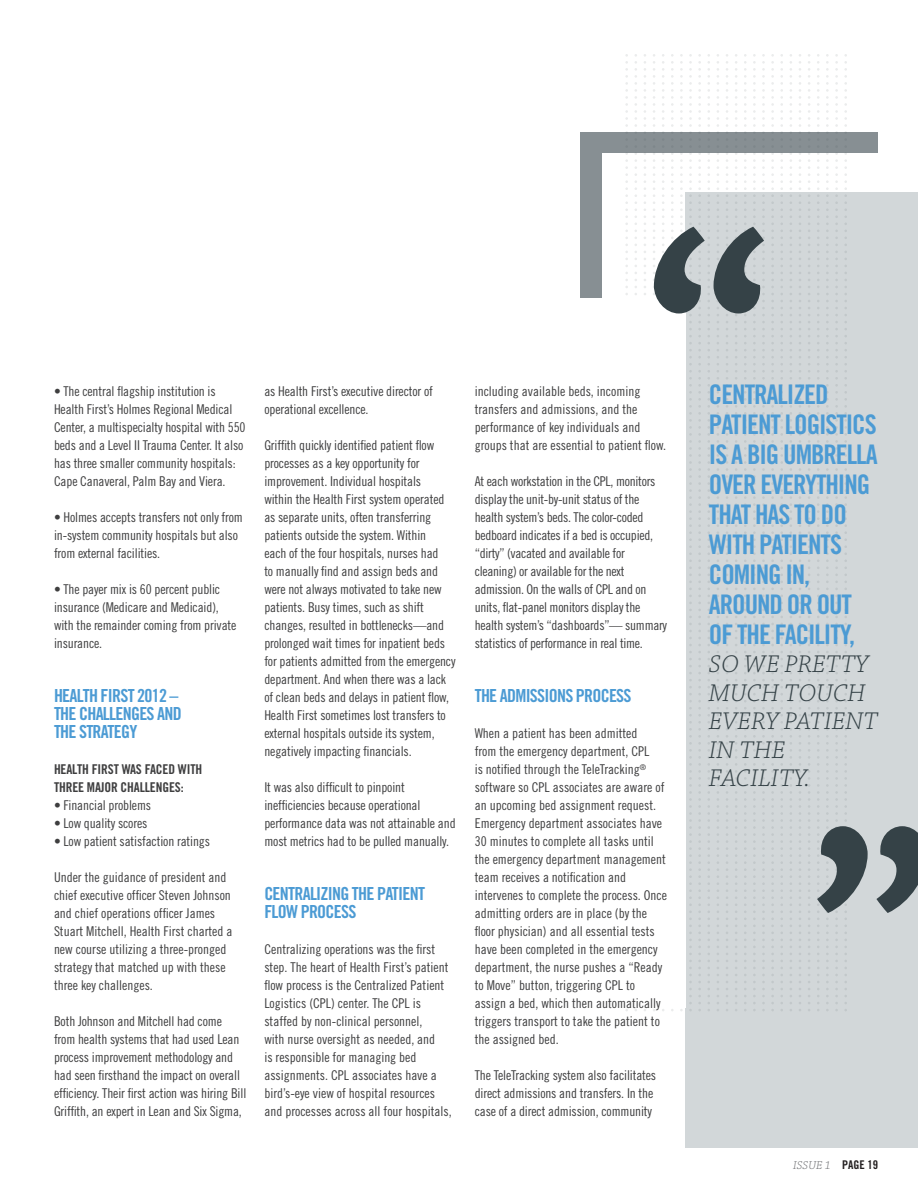
<style>
.page{position:relative;width:918px;height:1188px;background:#fff}
.page>*{position:absolute;margin:0;border:0;box-sizing:border-box;transform-origin:0 0}
.t1{font:27px/30px "Trade Gothic LT Std Bd Cn 20";letter-spacing:-.04em;color:#4c9bd4}
.t2{font:italic 300 25.5px/28.5px "Chaparral Pro";letter-spacing:.005em;color:#354247}
.t3{font:18px/18px "Trade Gothic LT Std Bd Cn 20";letter-spacing:-.04em;color:#4c9bd4}
.t4{font:13.5px/18px "Trade Gothic LT Std Cn 18";letter-spacing:-.01em;color:#3e3e3f}
.t5{font:13.5px/18px "Trade Gothic LT Std Bd Cn 20";letter-spacing:-.01em;color:#3e3e3f}
.t6{font:italic 300 12px "Chaparral Pro";letter-spacing:.005em;color:#6c6d70}
.s1{font-family:"Trade Gothic LT Std Bd Cn 20";font-weight:400;font-style:normal;color:#231f20}
</style>
<div class="page">
<div style="left:580px;top:132px;width:298px;height:169px;background:#878f93"></div>
<div style="left:602px;top:153px;width:297px;height:409px;background:#fff"></div>
<div style="left:685px;top:192px;width:233px;height:956px;background:#d2d7d9"></div>
<svg style="left:625px;top:54px;width:3px;height:957px"></svg>
<svg style="left:635px;top:54px;width:2px;height:957px"></svg>
<svg style="left:644px;top:54px;width:2px;height:957px"></svg>
<svg style="left:771px;top:54px;width:3px;height:957px"></svg>
<svg style="left:780px;top:54px;width:3px;height:957px"></svg>
<svg style="left:790px;top:54px;width:2px;height:957px"></svg>
<svg style="left:799px;top:54px;width:2px;height:957px"></svg>
<svg style="left:808px;top:54px;width:2px;height:957px"></svg>
<div style="left:580px;top:299px;width:105px;height:709px;background:#fff"></div>
<svg style="left:653px;top:54px;width:112px;height:957px"></svg>
<svg style="left:817px;top:54px;width:101px;height:957px"></svg>
<p class="t4" style="left:54px;top:382px;width:193px">• The central flagship institution is Health First’s Holmes Regional Medical Center, a multispecialty hospital with 550 beds and a Level II Trauma Center. It also has three smaller community hospitals:<br>Cape Canaveral, Palm Bay and Viera.</p>
<p class="t4" style="left:54px;top:508px;width:190px">• Holmes accepts transfers not only from in-system community hospitals but also from external facilities.</p>
<p class="t4" style="left:54px;top:580px;width:184px">• The payer mix is 60 percent public insurance (Medicare and Medicaid), with the remainder coming from private insurance.</p>
<p class="t3" style="left:54px;top:686px;width:129px">HEALTH FIRST 2012 –<br>THE CHALLENGES AND<br>THE STRATEGY</p>
<p class="t5" style="left:54px;top:760px;width:150px">HEALTH FIRST WAS FACED WITH<br>THREE MAJOR CHALLENGES:</p>
<p class="t4" style="left:54px;top:796px;width:99px">• Financial problems</p>
<p class="t4" style="left:54px;top:814px;width:95px">• Low quality scores</p>
<p class="t4" style="left:54px;top:832px;width:158px">• Low patient satisfaction ratings</p>
<p class="t4" style="left:54px;top:868px;width:180px">Under the guidance of president and chief executive officer Steven Johnson and chief operations officer James Stuart Mitchell, Health First charted a new course utilizing a three-pronged strategy that matched up with these three key challenges.</p>
<p class="t4" style="left:54px;top:1012px;width:194px">Both Johnson and Mitchell had come from health systems that had used Lean process improvement methodology and had seen firsthand the impact on overall efficiency. Their first action was hiring Bill Griffith, an expert in Lean and Six Sigma,</p>
<p class="t4" style="left:264px;top:382px;width:170px">as Health First’s executive director of operational excellence.</p>
<p class="t4" style="left:264px;top:436px;width:193px">Griffith quickly identified patient flow processes as a key opportunity for improvement. Individual hospitals<br>within the Health First system operated as separate units, often transferring patients outside the system. Within<br>each of the four hospitals, nurses had<br>to manually find and assign beds and were not always motivated to take new patients. Busy times, such as shift changes, resulted in bottlenecks—and prolonged wait times for inpatient beds for patients admitted from the emergency department. And when there was a lack of clean beds and delays in patient flow, Health First sometimes lost transfers to external hospitals outside its system, negatively impacting financials.</p>
<p class="t4" style="left:264px;top:778px;width:193px">It was also difficult to pinpoint inefficiencies because operational performance data was not attainable and most metrics had to be pulled manually.</p>
<p class="t3" style="left:264px;top:884px;width:162px">CENTRALIZING THE PATIENT<br>FLOW PROCESS</p>
<p class="t4" style="left:264px;top:940px;width:189px">Centralizing operations was the first step. The heart of Health First’s patient flow process is the Centralized Patient Logistics (CPL) center. The CPL is staffed by non-clinical personnel,<br>with nurse oversight as needed, and<br>is responsible for managing bed assignments. CPL associates have a bird’s-eye view of hospital resources and processes across all four hospitals,</p>
<p class="t4" style="left:475px;top:382px;width:193px">including available beds, incoming transfers and admissions, and the performance of key individuals and groups that are essential to patient flow.</p>
<p class="t4" style="left:475px;top:472px;width:194px">At each workstation in the CPL, monitors display the unit-by-unit status of the health system’s beds. The color-coded bedboard indicates if a bed is occupied, “dirty” (vacated and available for cleaning) or available for the next admission. On the walls of CPL and on units, flat-panel monitors display the health system’s “dashboards”— summary statistics of performance in real time.</p>
<p class="t3" style="left:475px;top:686px;width:158px">THE ADMISSIONS PROCESS</p>
<p class="t4" style="left:475px;top:724px;width:194px">When a patient has been admitted<br>from the emergency department, CPL<br>is notified through the TeleTracking<sup>® </sup>software so CPL associates are aware of an upcoming bed assignment request.<br>Emergency department associates have 30 minutes to complete all tasks until the emergency department management team receives a notification and intervenes to complete the process. Once admitting orders are in place (by the floor physician) and all essential tests have been completed in the emergency department, the nurse pushes a “Ready to Move” button, triggering CPL to assign a bed, which then automatically triggers transport to take the patient to the assigned bed.</p>
<p class="t4" style="left:475px;top:1066px;width:183px">The TeleTracking system also facilitates direct admissions and transfers. In the case of a direct admission, community</p>
<p class="t1" style="left:709px;top:379px;width:170px">CENTRALIZED<br>PATIENT LOGISTICS<br>IS A BIG UMBRELLA<br>OVER EVERYTHING<br>THAT HAS TO DO<br>WITH PATIENTS<br>COMING IN,<br>AROUND OR OUT<br>OF THE FACILITY,</p>
<p class="t2" style="left:709px;top:651px;width:170px">SO WE PRETTY<br>MUCH TOUCH<br>EVERY PATIENT<br>IN THE<br>FACILITY.</p>
<p class="t6" style="left:793px;top:1158px;width:86px">ISSUE 1 <span class="s1">PAGE 19</span></p>
</div>
